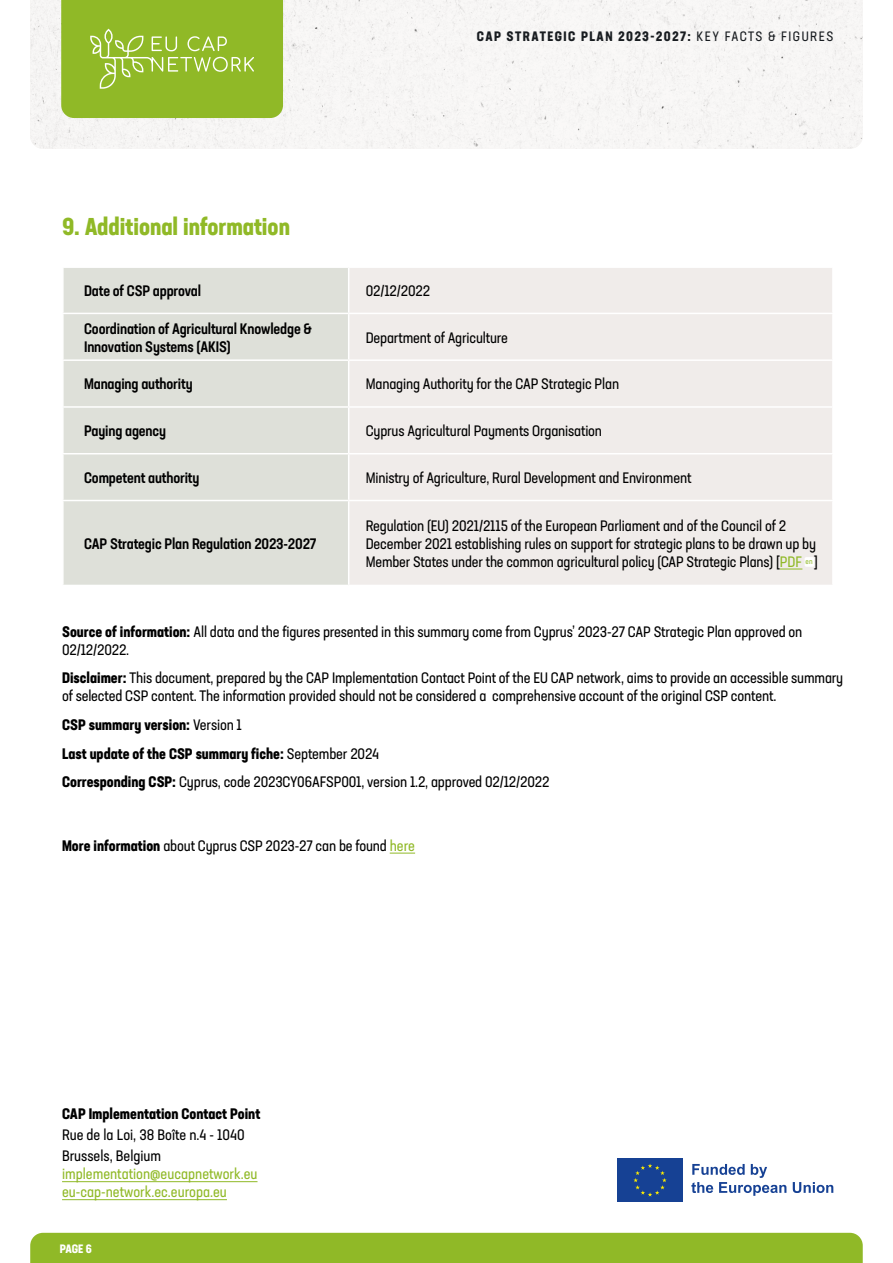
<style>
.page{position:relative;width:893px;height:1263px;background:#fff}
.page>*{position:absolute;margin:0;border:0;box-sizing:border-box;transform-origin:0 0}
.t1{font:700 condensed 24px "Neusa Next Std";color:#90b927}
.t2{font:condensed 15px/18px "Neusa Next Std";letter-spacing:-.01em;color:#000}
.t3{font:500 condensed 15px/18px "Neusa Next Std";letter-spacing:-.01em;color:#000}
.t4{font:condensed 15px/18px "Neusa Next Std";color:#90b927}
.t5{font:700 condensed 15px "Neusa Next Std";color:#000}
.t6{font:700 condensed 13.5px "Neusa Next Std";letter-spacing:.11em;color:#181c20}
.t7{font:700 condensed 12px "Neusa Next Std";color:#fff}
.s1{font-weight:400}
.s2{color:#90b927}
.s3{font-weight:700}
</style>
<div class="page">
<div style="left:30px;top:0;width:833px;height:149px;background:#f7f6f5"></div>
<svg style="left:61px;top:0;width:222px;height:118px;background:#95bc32"></svg>
<div style="left:30px;top:1233px;width:833px;height:30px;background:#90b927"></div>
<div style="left:64px;top:268px;width:284px;height:317px;background:#dee0d9"></div>
<div style="left:349px;top:268px;width:483px;height:317px;background:#f0ecea"></div>
<hr style="left:62px;top:313px;width:287px;height:1px;background:#fff">
<hr style="left:349px;top:313px;width:485px;height:1px;background:#fff">
<hr style="left:62px;top:359px;width:287px;height:2px;background:#fff">
<hr style="left:349px;top:359px;width:485px;height:2px;background:#fff">
<hr style="left:62px;top:406px;width:287px;height:2px;background:#fff">
<hr style="left:349px;top:406px;width:485px;height:2px;background:#fff">
<hr style="left:62px;top:453px;width:287px;height:1px;background:#fff">
<hr style="left:349px;top:453px;width:485px;height:1px;background:#fff">
<hr style="left:62px;top:500px;width:287px;height:1px;background:#fff">
<hr style="left:349px;top:500px;width:485px;height:1px;background:#fff">
<svg style="left:780px;top:569px;width:22px;height:1px"></svg>
<div style="left:805px;top:557px;width:9px;height:10px;background:#fff;border-radius:2px"></div>
<svg style="left:390px;top:853px;width:25px;height:1px"></svg>
<hr style="left:62px;top:1181px;width:195px;height:1px;background:#90b927">
<hr style="left:62px;top:1199px;width:165px;height:1px;background:#90b927">
<div style="left:617px;top:1158px;width:66px;height:44px;background:#164194"></div>
<svg style="left:633px;top:1164px;width:34px;height:32px"></svg>
<svg style="left:691px;top:1164px;width:95px;height:32px"></svg>
<svg style="left:793px;top:1182px;width:40px;height:11px"></svg>
<h1 class="t1" style="left:62px;top:211px;width:229px">9. Additional information</h1>
<p class="t6" style="left:477px;top:27px;width:358px">CAP STRATEGIC PLAN 2023-2027: <span class="s1">KEY FACTS &amp; FIGURES</span></p>
<p class="t3" style="left:84px;top:282px;width:119px">Date of CSP approval</p>
<p class="t2" style="left:366px;top:282px;width:66px">02/12/2022</p>
<p class="t3" style="left:84px;top:319px;width:229px">Coordination of Agricultural Knowledge &amp;<br>Innovation Systems (AKIS)</p>
<p class="t2" style="left:366px;top:328px;width:144px">Department of Agriculture</p>
<p class="t3" style="left:84px;top:375px;width:110px">Managing authority</p>
<p class="t2" style="left:366px;top:375px;width:255px">Managing Authority for the CAP Strategic Plan</p>
<p class="t3" style="left:84px;top:422px;width:83px">Paying agency</p>
<p class="t2" style="left:366px;top:422px;width:238px">Cyprus Agricultural Payments Organisation</p>
<p class="t3" style="left:84px;top:468px;width:117px">Competent authority</p>
<p class="t2" style="left:366px;top:468px;width:327px">Ministry of Agriculture, Rural Development and Environment</p>
<p class="t3" style="left:84px;top:534px;width:234px">CAP Strategic Plan Regulation 2023-2027</p>
<p class="t2" style="left:366px;top:516px;width:454px">Regulation (EU) 2021/2115 of the European Parliament and of the Council of 2<br>December 2021 establishing rules on support for strategic plans to be drawn up by<br>Member States under the common agricultural policy (CAP Strategic Plans) [<span class="s2">PDF</span> <sup>en</sup> ]</p>
<p class="t2" style="left:62px;top:622px;width:742px"><span class="s3">Source of information:</span> All data and the figures presented in this summary come from Cyprus’ 2023-27 CAP Strategic Plan approved on<br>02/12/2022.</p>
<p class="t2" style="left:62px;top:669px;width:783px"><span class="s3">Disclaimer:</span> This document, prepared by the CAP Implementation Contact Point of the EU CAP network, aims to provide an accessible summary of selected CSP content. The information provided should not be considered a comprehensive account of the original CSP content.</p>
<p class="t2" style="left:62px;top:710px;width:489px;line-height:28.7px"><span class="s3">CSP summary version:</span> Version 1<br><span class="s3">Last update of the CSP summary fiche:</span> September 2024<br><span class="s3">Corresponding CSP:</span> Cyprus, code 2023CY06AFSP001, version 1.2, approved 02/12/2022</p>
<p class="t2" style="left:62px;top:836px;width:355px"><span class="s3">More information</span> about Cyprus CSP 2023-27 can be found <span class="s2">here</span></p>
<p class="t5" style="left:62px;top:1104px;width:200px">CAP Implementation Contact Point</p>
<p class="t2" style="left:62px;top:1124px;width:184px;line-height:21px">Rue de la Loi, 38 Boîte n.4 - 1040<br>Brussels, Belgium</p>
<p class="t4" style="left:62px;top:1165px;width:197px">implementation@eucapnetwork.eu eu-cap-network.ec.europa.eu</p>
<p class="t7" style="left:60px;top:1241px;width:34px">PAGE 6</p>
</div>
